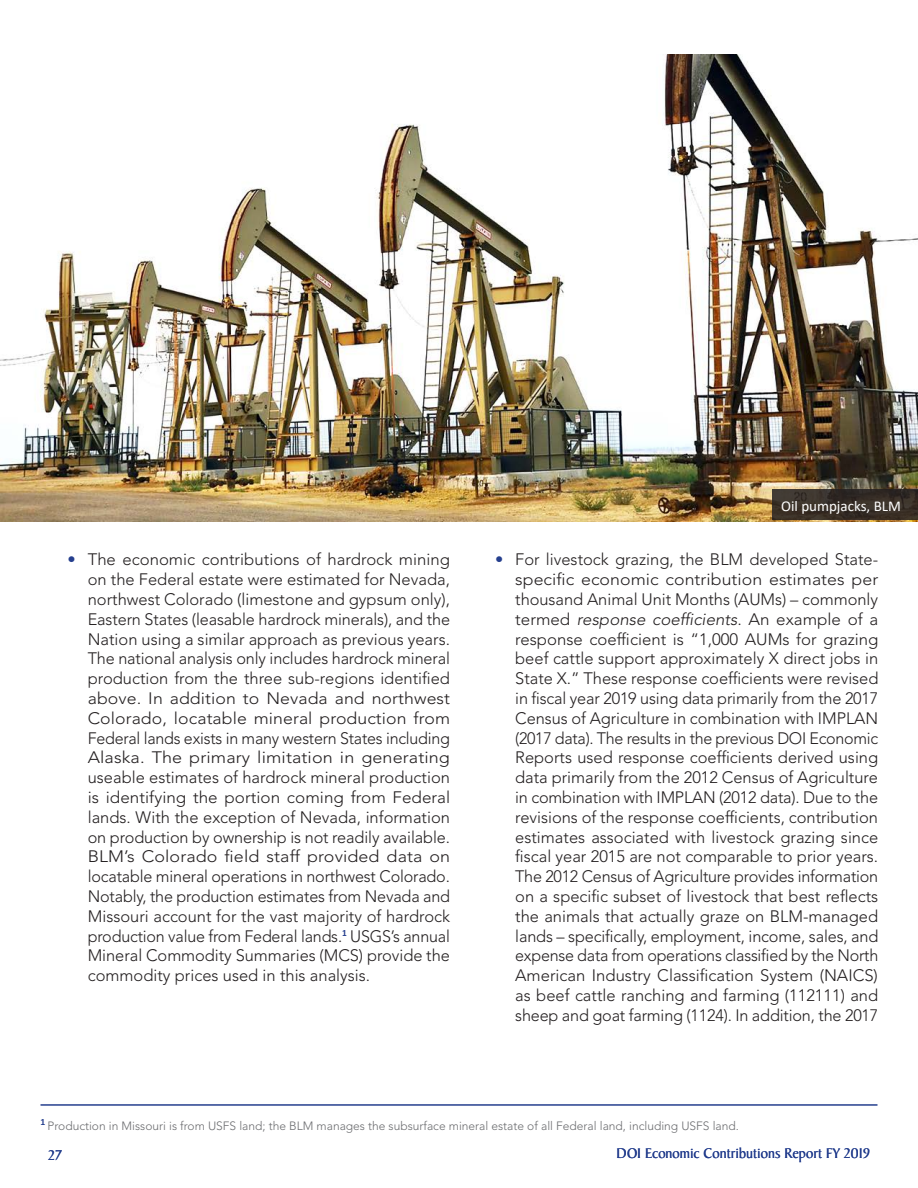
<style>
.page{position:relative;width:918px;height:1188px;background:#fff}
.page>*{position:absolute;margin:0;border:0;box-sizing:border-box;transform-origin:0 0}
.t1{font:300 16.5px/19.8px "Avenir LT Std";color:#231f20;text-align:justify}
.t2{font:15px "Baker Signet Std";color:#253f8e}
.t3{font:15px "Calibri";color:#fff}
.t4{font:300 12px "Avenir LT Std";color:#6c6d70}
.t5{font:700 9.6px "Calibri";color:#253f8e}
.s1{color:#253f8e}
.s2{font-style:italic}
</style>
<div class="page">
<hr style="left:40px;top:1104px;width:838px;height:2px;background:#253f8e">
<img style="left:0;top:55px;width:918px;height:466px">
<svg style="left:772px;top:489px;width:146px;height:31px;fill:#392f27"></svg>
<p class="t3" style="left:781px;top:495px;width:121px">Oil pumpjacks, BLM</p>
<p class="t1" style="left:88px;top:550px;width:364px;text-indent:-20px"><span class="s1">•</span> The economic contributions of hardrock mining on the Federal estate were estimated for Nevada, northwest Colorado (limestone and gypsum only), Eastern States (leasable hardrock minerals), and the Nation using a similar approach as previous years.<br>The national analysis only includes hardrock mineral production from the three sub-regions identifed above. In addition to Nevada and northwest Colorado, locatable mineral production from Federal lands exists in many western States including Alaska. The primary limitation in generating useable estimates of hardrock mineral production is identifying the portion coming from Federal lands. With the exception of Nevada, information on production by ownership is not readily available.<br>BLM’s Colorado feld staff provided data on locatable mineral operations in northwest Colorado.<br>Notably, the production estimates from Nevada and Missouri account for the vast majority of hardrock production value from Federal lands.<sup>1</sup> USGS’s annual Mineral Commodity Summaries (MCS) provide the commodity prices used in this analysis.</p>
<p class="t1" style="left:515px;top:550px;width:365px;text-indent:-20px"><span class="s1">•</span> For livestock grazing, the BLM developed State‐ specifc economic contribution estimates per thousand Animal Unit Months (AUMs) – commonly termed <span class="s2">response coeffcients</span>. An example of a response coeffcient is “1,000 AUMs for grazing beef cattle support approximately X direct jobs in State X.” These response coeffcients were revised in fscal year 2019 using data primarily from the 2017<br>Census of Agriculture in combination with IMPLAN (2017 data). The results in the previous DOI Economic Reports used response coeffcients derived using data primarily from the 2012 Census of Agriculture in combination with IMPLAN (2012 data). Due to the revisions of the response coeffcients, contribution estimates associated with livestock grazing since fscal year 2015 are not comparable to prior years.<br>The 2012 Census of Agriculture provides information on a specifc subset of livestock that best refects the animals that actually graze on BLM‐managed lands – specifcally, employment, income, sales, and expense data from operations classifed by the North American Industry Classifcation System (NAICS) as beef cattle ranching and farming (112111) and sheep and goat farming (1124). In addition, the 2017</p>
<p class="t5" style="left:40px;top:1115px;width:6px">1</p>
<p class="t4" style="left:48px;top:1119px;width:693px">Production in Missouri is from USFS land; the BLM manages the subsurface mineral estate of all Federal land, including USFS land.</p>
<p class="t2" style="left:48px;top:1147px;width:16px">27</p>
<p class="t2" style="left:617px;top:1145px;width:255px">DOI Economic Contributions Report FY 2019</p>
</div>
